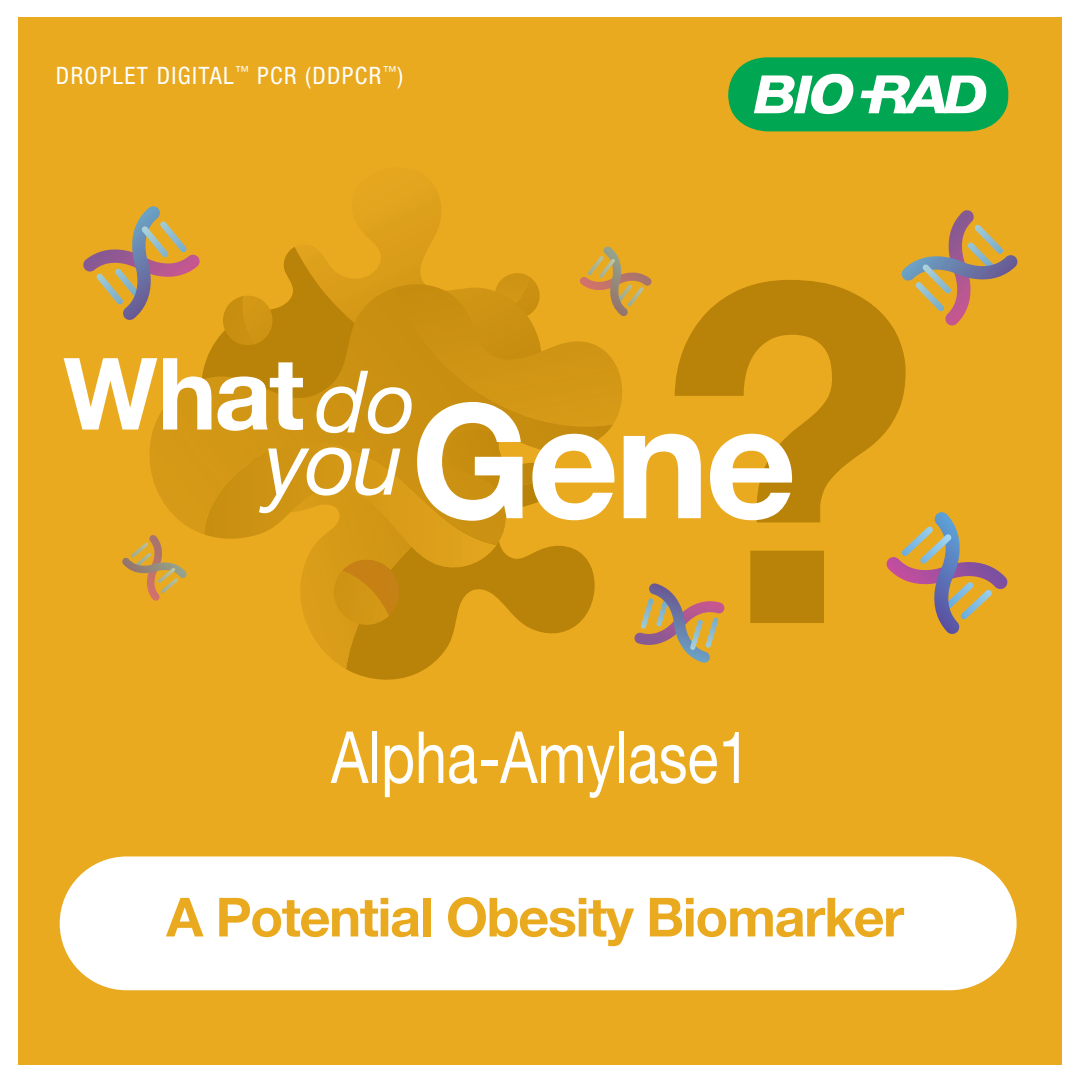
<style>
.page{position:relative;width:1080px;height:1080px;background:#fff}
.page>*{position:absolute;margin:0;border:0;box-sizing:border-box;transform-origin:0 0}
.t1{font:700 469.4px "Helvetica Neue";color:#b98208}
.t2{font:700 159px "Helvetica Neue";color:#fff}
.t3{font:700 99.9px "Helvetica Neue";color:#fff}
.t4{font:72px "Helvetica Neue";color:#fff;scale:.8 1}
.t5{font:700 54px "Helvetica Neue";letter-spacing:-.025em;color:#eaaa20}
.t6{font:condensed 24px "Helvetica Neue LT Std";letter-spacing:.06em;color:#fff}
.s1{font-weight:400;font-style:italic;font-size:89.1px}
</style>
<div class="page">
<div style="left:19px;top:17px;width:1043px;height:1047px;background:#eaaa20"></div>
<svg style="left:728px;top:57px;width:281px;height:75px;background:#50bc79"></svg>
<div style="left:60px;top:856px;width:957px;height:134px;background:#fff;border-radius:67px"></div>
<svg style="left:83px;top:206px;width:114px;height:114px"></svg>
<svg style="left:902px;top:210px;width:115px;height:116px"></svg>
<svg style="left:122px;top:545px;width:65px;height:56px"></svg>
<svg style="left:886px;top:512px;width:122px;height:122px"></svg>
<svg style="left:634px;top:583px;width:90px;height:80px"></svg>
<div style="left:363px;top:195px;width:78px;height:52px;background:#dea11b"></div>
<svg style="left:197px;top:247px;width:119px;height:41px"></svg>
<svg style="left:346px;top:545px;width:249px;height:135px"></svg>
<svg style="left:308px;top:545px;width:242px;height:124px"></svg>
<svg style="left:134px;top:288px;width:471px;height:257px"></svg>
<svg style="left:220px;top:296px;width:56px;height:50px;background:#ce9313"></svg>
<svg style="left:204px;top:443px;width:293px;height:182px"></svg>
<svg style="left:316px;top:247px;width:336px;height:187px"></svg>
<p class="t6" style="left:56px;top:62px;width:349px">DROPLET DIGITAL<sup>™</sup> PCR (DDPCR<sup>™</sup>)</p>
<h1 class="t1" style="left:660px;top:87px;width:262px">?</h1>
<h3 class="t3" style="left:63px;top:316px;width:243px">What</h3>
<h2 class="t2" style="left:265px;top:337px;width:534px"><span class="s1">you</span>Gene</h2>
<h3 class="t4" style="left:331px;top:705px;width:526px">Alpha-Amylase1</h3>
<h3 class="t5" style="left:166px;top:875px;width:739px">A Potential Obesity Biomarker</h3>
</div>
